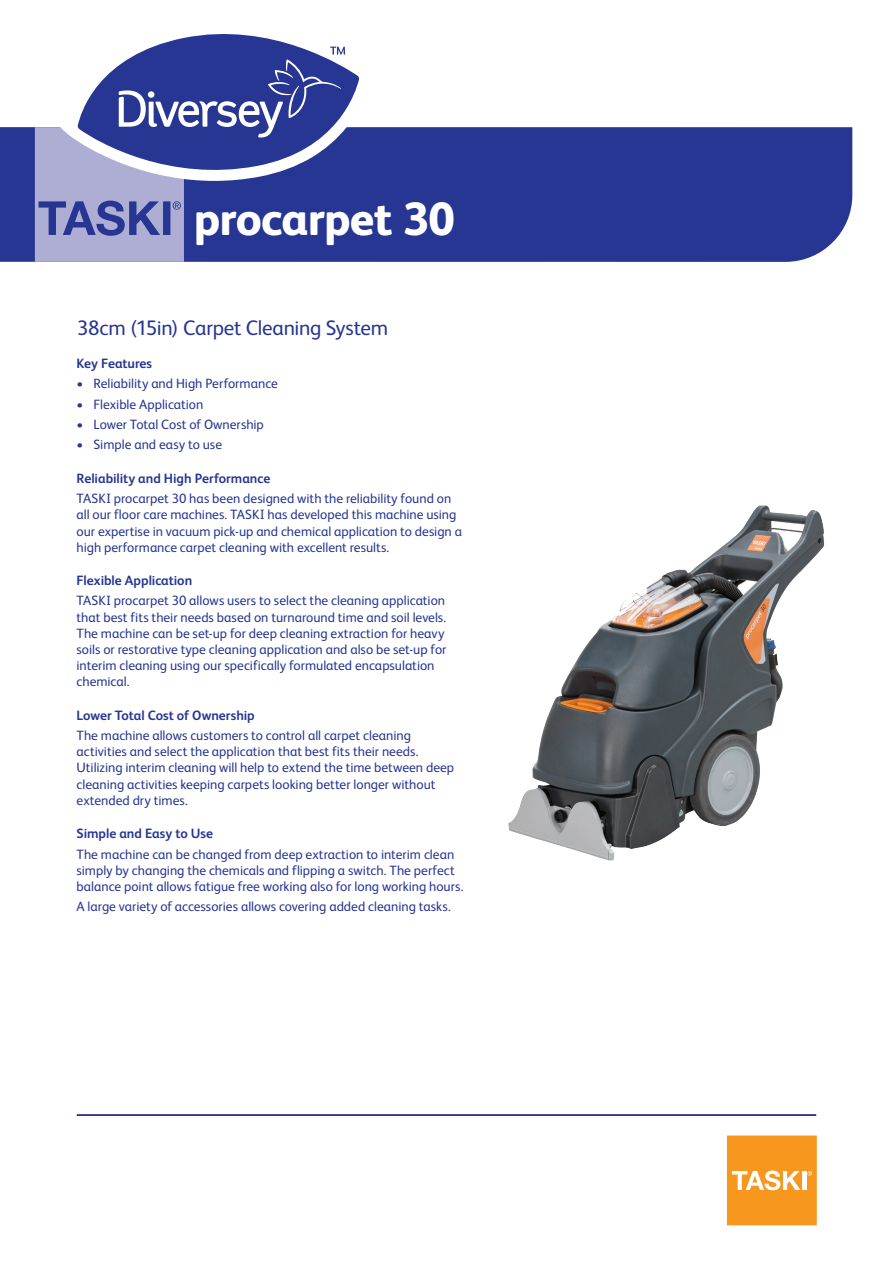
<style>
.page{position:relative;width:893px;height:1263px;background:#fff}
.page>*{position:absolute;margin:0;border:0;box-sizing:border-box;transform-origin:0 0}
.t1{font:800 46.5px "FS Albert Pro";letter-spacing:-.015em;color:#fff}
.t2{font:21px "FS Albert Pro";letter-spacing:-.015em;color:#263692}
.t3{font:13.5px/16.2px "FS Albert Pro";color:#263692}
.t4{font:700 13.5px "FS Albert Pro";letter-spacing:-.005em;color:#263692}
</style>
<div class="page">
<div style="left:0;top:127px;width:852px;height:135px;background:#263692"></div>
<svg style="left:727px;top:1135px;width:90px;height:90px;background:#f7a032"></svg>
<hr style="left:77px;top:1114px;width:739px;height:2px;background:#263692">
<svg style="left:359px;top:78px;width:15px;height:103px;fill:#263692"></svg>
<svg style="left:153px;top:34px;width:206px;height:148px"></svg>
<svg style="left:35px;top:47px;width:310px;height:215px"></svg>
<img style="left:508px;top:505px;width:316px;height:356px">
<h1 class="t1" style="left:194px;top:183px;width:263px">procarpet 30</h1>
<h2 class="t2" style="left:77px;top:313px;width:313px">38cm (15in) Carpet Cleaning System</h2>
<p class="t4" style="left:77px;top:353px;width:77px">Key Features</p>
<p class="t3" style="left:77px;top:374px;width:203px">• Reliability and High Performance</p>
<p class="t3" style="left:77px;top:395px;width:128px">• Flexible Application</p>
<p class="t3" style="left:77px;top:415px;width:189px">• Lower Total Cost of Ownership</p>
<p class="t3" style="left:77px;top:436px;width:147px">• Simple and easy to use</p>
<p class="t4" style="left:77px;top:468px;width:195px">Reliability and High Performance</p>
<p class="t3" style="left:77px;top:489px;width:387px">TASKI procarpet 30 has been designed with the reliability found on all our floor care machines. TASKI has developed this machine using our expertise in vacuum pick-up and chemical application to design a high performance carpet cleaning with excellent results.</p>
<p class="t4" style="left:77px;top:571px;width:117px">Flexible Application</p>
<p class="t3" style="left:77px;top:592px;width:371px">TASKI procarpet 30 allows users to select the cleaning application that best fits their needs based on turnaround time and soil levels.<br>The machine can be set-up for deep cleaning extraction for heavy soils or restorative type cleaning application and also be set-up for interim cleaning using our specifically formulated encapsulation chemical.</p>
<p class="t4" style="left:77px;top:705px;width:180px">Lower Total Cost of Ownership</p>
<p class="t3" style="left:77px;top:726px;width:379px">The machine allows customers to control all carpet cleaning activities and select the application that best fits their needs.<br>Utilizing interim cleaning will help to extend the time between deep cleaning activities keeping carpets looking better longer without extended dry times.</p>
<p class="t4" style="left:77px;top:824px;width:138px">Simple and Easy to Use</p>
<p class="t3" style="left:77px;top:845px;width:388px">The machine can be changed from deep extraction to interim clean simply by changing the chemicals and flipping a switch. The perfect balance point allows fatigue free working also for long working hours.</p>
<p class="t3" style="left:77px;top:898px;width:376px">A large variety of accessories allows covering added cleaning tasks.</p>
</div>
